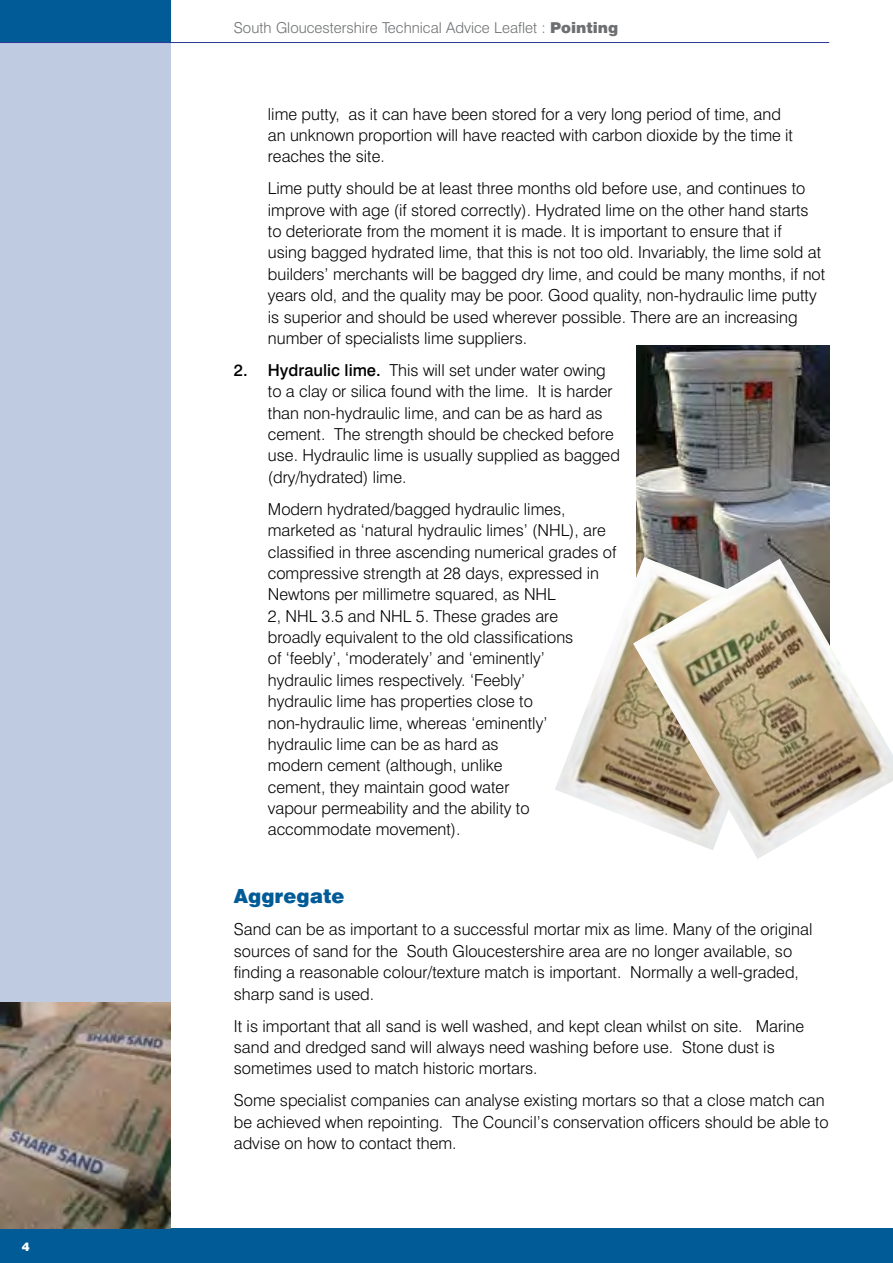
<style>
.page{position:relative;width:893px;height:1263px;background:#fff}
.page>*{position:absolute;margin:0;border:0;box-sizing:border-box;transform-origin:0 0}
.t1{font:900 19.5px "Swiss 721 BT";color:#005b97}
.t2{font:300 16.5px/21.3px "Swiss 721 BT";color:#000}
.t3{font:500 16.5px "Swiss 721 BT";color:#000}
.t4{font:300 15px "Swiss 721 BT";color:#6d6f71}
.t5{font:900 12px "Swiss 721 BT";color:#fff}
.s1{font-weight:900}
.s2{font-weight:500}
</style>
<div class="page">
<div style="left:0;top:0;width:170px;height:43px;background:#005b97"></div>
<div style="left:0;top:43px;width:170px;height:1220px;background:#bfcbe1"></div>
<hr style="left:0;top:42px;width:829px;height:1px;background:#283a97">
<div style="left:34px;top:1229px;width:859px;height:34px;background:#005b97"></div>
<hr style="left:34px;top:1229px;width:1px;height:34px;background:#fff">
<div style="left:0;top:1229px;width:34px;height:34px;background:#005b97"></div>
<img style="left:637px;top:346px;width:193px;height:213px">
<img style="left:555px;top:557px;width:247px;height:262px">
<img style="left:633px;top:559px;width:260px;height:300px">
<img style="left:0;top:1002px;width:170px;height:227px">
<p class="t5" style="left:22px;top:1239px;width:9px">4</p>
<p class="t4" style="left:234px;top:19px;width:386px">South Gloucestershire Technical Advice Leaflet : <span class="s1">Pointing</span></p>
<p class="t2" style="left:268px;top:103px;width:527px">lime putty, as it can have been stored for a very long period of time, and an unknown proportion will have reacted with carbon dioxide by the time it reaches the site.</p>
<p class="t2" style="left:268px;top:178px;width:559px">Lime putty should be at least three months old before use, and continues to improve with age (if stored correctly). Hydrated lime on the other hand starts to deteriorate from the moment it is made. It is important to ensure that if<br>using bagged hydrated lime, that this is not too old. Invariably, the lime sold at builders’ merchants will be bagged dry lime, and could be many months, if not years old, and the quality may be poor. Good quality, non-hydraulic lime putty is superior and should be used wherever possible. There are an increasing</p>
<p class="t2" style="left:268px;top:327px;width:261px">number of specialists lime suppliers.</p>
<h3 class="t3" style="left:234px;top:360px;width:15px">2.</h3>
<p class="t2" style="left:268px;top:359px;width:354px"><span class="s2">Hydraulic lime.</span> This will set under water owing to a clay or silica found with the lime. It is harder than non-hydraulic lime, and can be as hard as cement. The strength should be checked before use. Hydraulic lime is usually supplied as bagged (dry/hydrated) lime.</p>
<p class="t2" style="left:268px;top:498px;width:350px">Modern hydrated/bagged hydraulic limes, marketed as ‘natural hydraulic limes’ (NHL), are classified in three ascending numerical grades of compressive strength at 28 days, expressed in Newtons per millimetre squared, as NHL</p>
<p class="t2" style="left:268px;top:605px;width:307px">2, NHL 3.5 and NHL 5. These grades are broadly equivalent to the old classifications of ‘feebly’, ‘moderately’ and ‘eminently’ hydraulic limes respectively. ‘feebly’ hydraulic lime has properties close to non-hydraulic lime, whereas ‘eminently’ hydraulic lime can be as hard as</p>
<p class="t2" style="left:268px;top:754px;width:263px">modern cement (although, unlike cement, they maintain good water vapour permeability and the ability to accommodate movement).</p>
<h1 class="t1" style="left:234px;top:884px;width:112px">Aggregate</h1>
<p class="t2" style="left:234px;top:919px;width:580px">Sand can be as important to a successful mortar mix as lime. Many of the original sources of sand for the South Gloucestershire area are no longer available, so finding a reasonable colour/texture match is important. Normally a well-graded, sharp sand is used.</p>
<p class="t2" style="left:234px;top:1015px;width:572px">It is important that all sand is well washed, and kept clean whilst on site. Marine sand and dredged sand will always need washing before use. Stone dust is sometimes used to match historic mortars.</p>
<p class="t2" style="left:234px;top:1090px;width:596px">Some specialist companies can analyse existing mortars so that a close match can be achieved when repointing. The Council’s conservation officers should be able to advise on how to contact them.</p>
</div>
